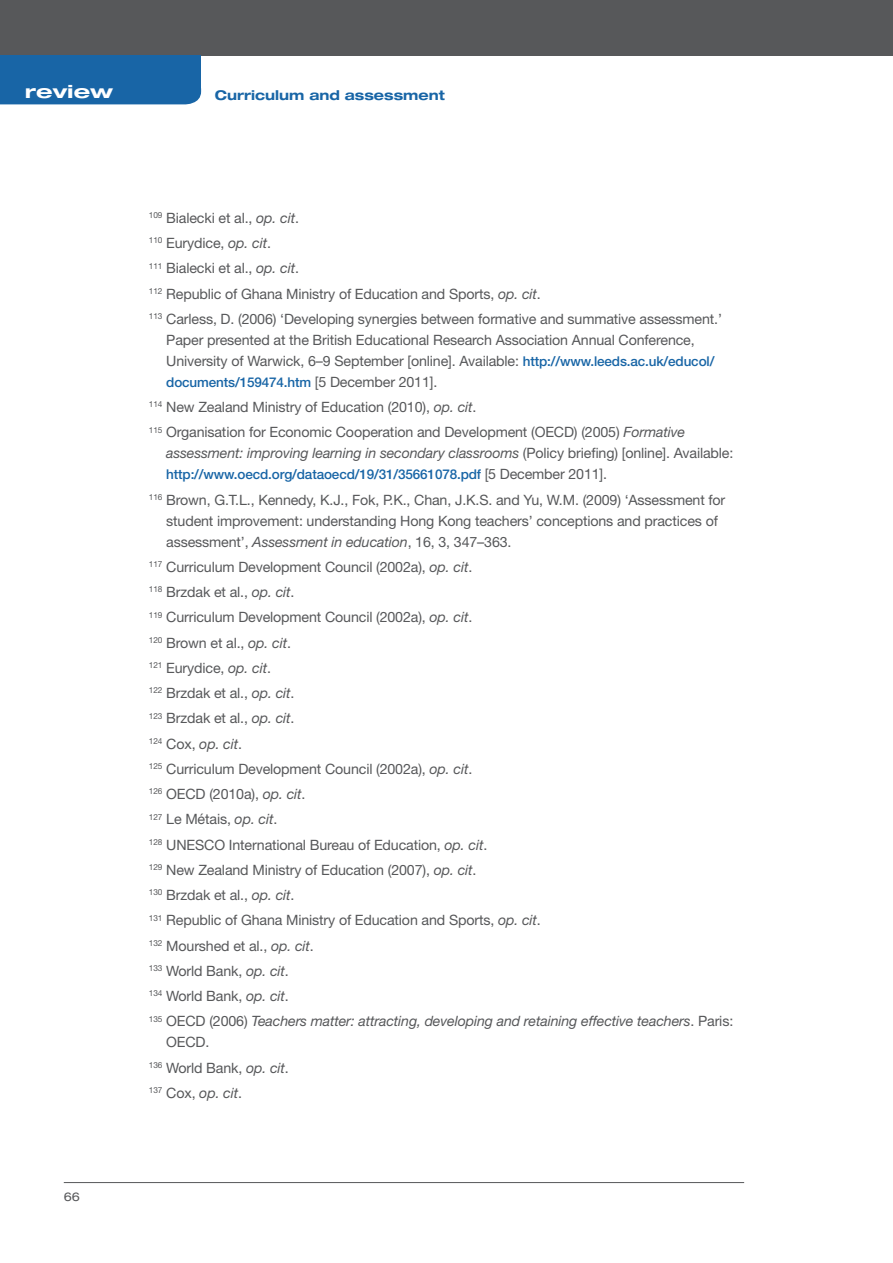
<style>
.page{position:relative;width:893px;height:1263px;background:#fff}
.page>*{position:absolute;margin:0;border:0;box-sizing:border-box;transform-origin:0 0}
.t1{font:700 expanded 18px "Helvetica Neue LT Std";color:#fff;scale:1.21 1}
.t2{font:14.25px/25.2px "Helvetica Neue LT Std";letter-spacing:-.01em;color:#57585a}
.t3{font:italic 14.25px "Helvetica Neue LT Std";letter-spacing:-.01em;color:#57585a}
.t4{font:500 13.5px "Helvetica Neue LT Std";letter-spacing:-.01em;color:#1865a6}
.t5{font:700 expanded 13.5px "Helvetica Neue LT Std";color:#1865a6}
.t6{font:expanded 12px "Helvetica Neue LT Std";color:#57585a}
.s1{font-style:italic}
.s2{font-weight:500;font-size:13.5px;color:#1865a6}
.s3{font-weight:400;font-size:14.25px;color:#57585a}
.s4{font-style:normal}
</style>
<div class="page">
<hr style="left:64px;top:1182px;width:680px;height:1px;background:#57585a">
<div style="left:0;top:0;width:893px;height:55px;background:#57585a"></div>
<div style="left:0;top:89px;width:201px;height:15px;background:#1865a6"></div>
<div style="left:0;top:55px;width:201px;height:34px;background:#1865a6"></div>
<p class="t1" style="left:25px;top:80px;width:74px">review</p>
<p class="t5" style="left:215px;top:87px;width:231px">Curriculum and assessment</p>
<p class="t6" style="left:64px;top:1190px;width:18px">66</p>
<p class="t2" style="left:149px;top:205px;width:575px"><sup>109</sup> Bialecki et al., <span class="s1">op. cit</span>.<br><sup>110</sup> Eurydice, <span class="s1">op. cit</span>.<br><sup>111</sup> Bialecki et al., <span class="s1">op. cit</span>.<br><sup>112</sup> Republic of Ghana Ministry of Education and Sports, <span class="s1">op. cit</span>.<br><sup>113</sup> Carless, D. (2006) ‘Developing synergies between formative and summative assessment.’</p>
<p class="t2" style="left:166px;top:329px;width:550px;line-height:21px">Paper presented at the British Educational Research Association Annual Conference,<br>University of Warwick, 6–9 September [online]. Available: <span class="s2">http://www.leeds.ac.uk/educol/</span></p>
<p class="t4" style="left:166px;top:374px;width:273px">documents/159474.htm <span class="s3">[5 December 2011].</span></p>
<p class="t2" style="left:149px;top:394px;width:538px"><sup>114</sup> New Zealand Ministry of Education (2010), <span class="s1">op. cit</span>.<br><sup>115</sup> Organisation for Economic Cooperation and Development (OECD) (2005) <span class="s1">Formative</span></p>
<p class="t3" style="left:166px;top:445px;width:569px">assessment: improving learning in secondary classrooms <span class="s4">(Policy briefing) [online]. Available:</span></p>
<p class="t4" style="left:166px;top:466px;width:442px">http://www.oecd.org/dataoecd/19/31/35661078.pdf <span class="s3">[5 December 2011].</span></p>
<p class="t2" style="left:166px;top:489px;width:561px;line-height:21px;text-indent:-17px"><sup>116</sup> Brown, G.T.L., Kennedy, K.J., Fok, P.K., Chan, J.K.S. and Yu, W.M. (2009) ‘Assessment for student improvement: understanding Hong Kong teachers’ conceptions and practices of assessment’, <span class="s1">Assessment in education</span>, 16, 3, 347–363.</p>
<p class="t2" style="left:149px;top:554px;width:586px"><sup>117</sup> Curriculum Development Council (2002a), <span class="s1">op. cit</span>.<br><sup>118</sup> Brzdak et al., <span class="s1">op. cit</span>.<br><sup>119</sup> Curriculum Development Council (2002a), <span class="s1">op. cit</span>.<br><sup>120</sup> Brown et al., <span class="s1">op. cit</span>.<br><sup>121</sup> Eurydice, <span class="s1">op. cit</span>.<br><sup>122</sup> Brzdak et al., <span class="s1">op. cit</span>.<br><sup>123</sup> Brzdak et al., <span class="s1">op. cit</span>.<br><sup>124</sup> Cox, <span class="s1">op. cit</span>.<br><sup>125</sup> Curriculum Development Council (2002a), <span class="s1">op. cit</span>.<br><sup>126</sup> OECD (2010a), <span class="s1">op. cit</span>.<br><sup>127</sup> Le Métais, <span class="s1">op. cit</span>.<br><sup>128</sup> UNESCO International Bureau of Education, <span class="s1">op. cit</span>.<br><sup>129</sup> New Zealand Ministry of Education (2007), <span class="s1">op. cit</span>.<br><sup>130</sup> Brzdak et al., <span class="s1">op. cit</span>.<br><sup>131</sup> Republic of Ghana Ministry of Education and Sports, <span class="s1">op. cit</span>.<br><sup>132</sup> Mourshed et al., <span class="s1">op. cit</span>.<br><sup>133</sup> World Bank, <span class="s1">op. cit</span>.<br><sup>134</sup> World Bank, <span class="s1">op. cit</span>.<br><sup>135</sup> OECD (2006) <span class="s1">Teachers matter: attracting, developing and retaining effective teachers</span>. Paris:</p>
<p class="t2" style="left:149px;top:1029px;width:142px;text-indent:17px">OECD.<br><sup>136</sup> World Bank, <span class="s1">op. cit</span>.<br><sup>137</sup> Cox, <span class="s1">op. cit</span>.</p>
</div>
